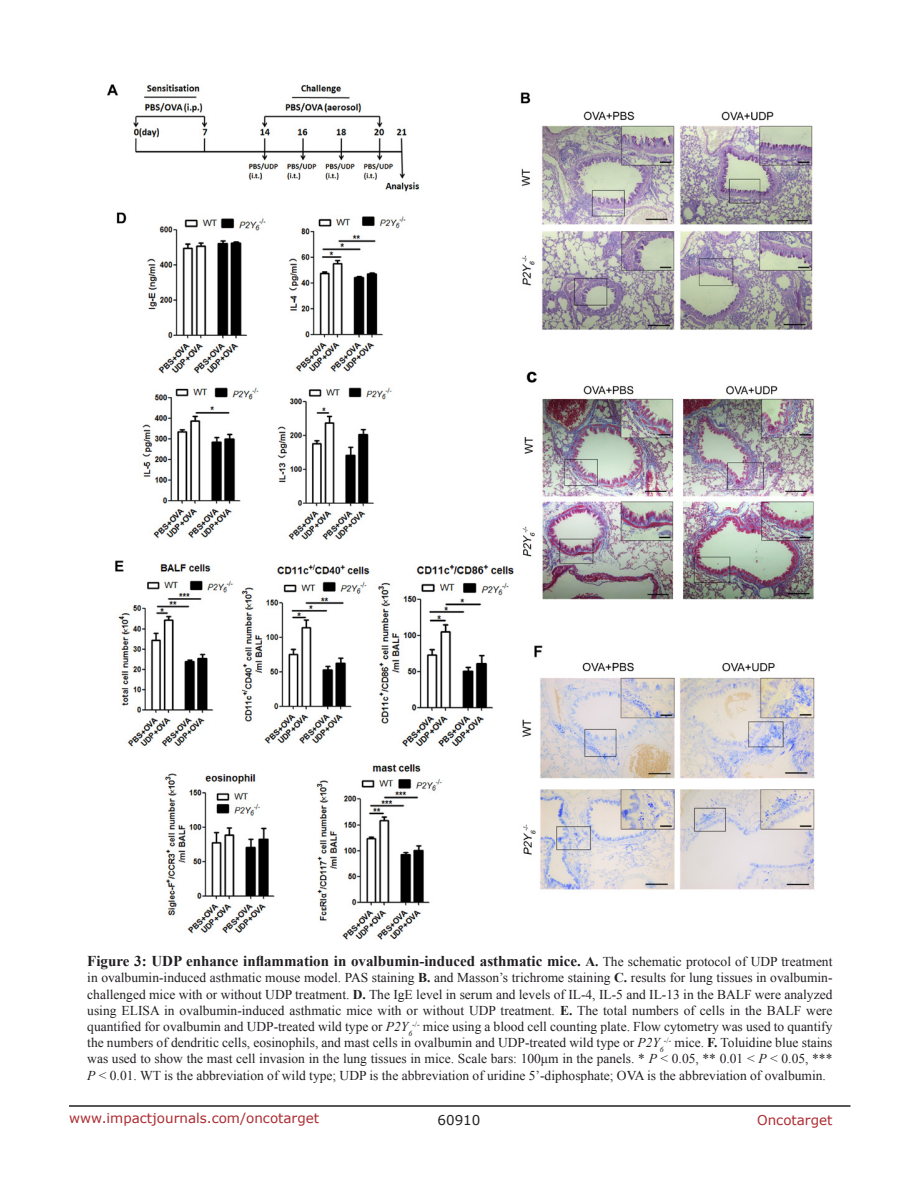
<style>
.page{position:relative;width:918px;height:1188px;background:#fff}
.page>*{position:absolute;margin:0;border:0;box-sizing:border-box;transform-origin:0 0}
.t1{font:700 15px "Times New Roman";color:#221f22}
.t2{font:13.5px/16.2px "Times New Roman";color:#221f22;text-align:justify}
.t3{font:13.5px "Verdana";color:#ac2b31}
.t4{font:13.5px "Verdana";color:#221f22}
.s1{font-size:13.5px}
.s2{font-weight:400;font-size:13.5px}
.s3{font-weight:700}
.s4{font-style:italic}
</style>
<div class="page">
<hr style="left:69px;top:1105px;width:781px;height:2px;background:#231f20">
<img style="left:107px;top:84px;width:708px;height:856px">
<p class="t1" style="left:87px;top:951px;width:747px">Figure 3: UDP enhance inflammation in ovalbumin-induced asthmatic mice. <span class="s1">A.</span> <span class="s2">The schematic protocol of UDP treatment</span></p>
<p class="t2" style="left:87px;top:970px;width:747px">in ovalbumin-induced asthmatic mouse model. PAS staining <span class="s3">B.</span> and Masson’s trichrome staining <span class="s3">C.</span> results for lung tissues in ovalbumin&shy;challenged mice with or without UDP treatment. <span class="s3">D.</span> The IgE level in serum and levels of IL-4, IL-5 and IL-13 in the BALF were analyzed using ELISA in ovalbumin-induced asthmatic mice with or without UDP treatment. <span class="s3">E.</span> The total numbers of cells in the BALF were quantified for ovalbumin and UDP-treated wild type or <span class="s4">P2Y</span><sub>6</sub><sup>-/-</sup> mice using a blood cell counting plate. Flow cytometry was used to quantify the numbers of dendritic cells, eosinophils, and mast cells in ovalbumin and UDP-treated wild type or <span class="s4">P2Y</span><sub>6</sub><sup>-/-</sup> mice. <span class="s3">F.</span> Toluidine blue stains was used to show the mast cell invasion in the lung tissues in mice. Scale bars: 100μm in the panels. * <span class="s4">P</span> &lt; 0.05, ** 0.01 &lt; <span class="s4">P</span> &lt; 0.05, *** <span class="s4">P</span> &lt; 0.01. WT is the abbreviation of wild type; UDP is the abbreviation of uridine 5’-diphosphate; OVA is the abbreviation of ovalbumin.</p>
<p class="t3" style="left:69px;top:1109px;width:252px">www.impactjournals.com/oncotarget</p>
<p class="t4" style="left:438px;top:1111px;width:44px">60910</p>
<p class="t3" style="left:757px;top:1111px;width:77px">Oncotarget</p>
</div>
